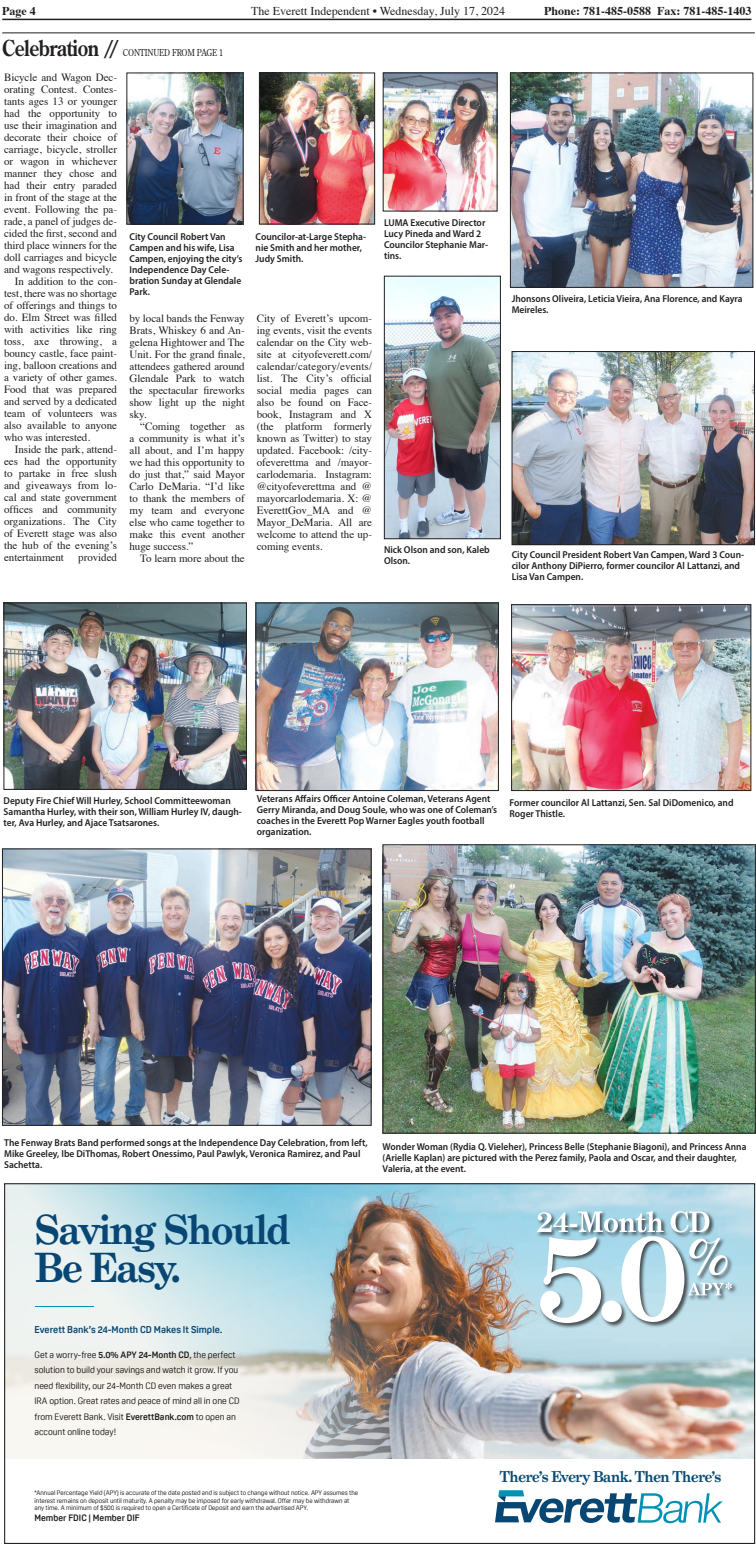
<style>
.page{position:relative;width:756px;height:1548px;background:#fff}
.page>*{position:absolute;margin:0;border:0;box-sizing:border-box;transform-origin:0 0}
.t1{font:700 40.5px/38.2px "Grad";letter-spacing:-.02em;color:#084774}
.jump_head{font:700 21.9px "Century Old Style Std";letter-spacing:-.02em;color:#231f20;scale:.84 1}
.t2{font:700 15.1px "Grad";letter-spacing:-.02em;color:#074a75}
.t3{font:12px "Times";color:#231f20}
.t4{font:700 12px "Times";color:#231f20}
.Body_Text{font:11px/12px "Times";letter-spacing:-.005em;color:#231f20;text-align:justify}
.Cutline{font:600 10px/11px "Myriad Pro";color:#231f20;scale:.95 1}
.t5{font:700 9.7px "Oscine";color:#084774}
.jump_head-2{font:9.5px "Century Old Style Std";letter-spacing:-.02em;color:#231f20;scale:.84 1}
.t6{font:9px/15.5px "Oscine";color:#231f20}
.t7{font:700 9px "Oscine";color:#231f20}
.t8{font:6.5px/7.7px "Oscine";color:#231f20}
.s1{font-weight:700}
</style>
<div class="page">
<hr style="left:2px;top:19px;width:749px;height:1px;background:#231f20">
<hr style="left:2px;top:32px;width:753px;height:1px;background:#231f20">
<img style="left:685px;top:1185px;width:68px;height:274px">
<img style="left:6px;top:1185px;width:679px;height:274px">
<svg style="left:495px;top:1490px;width:228px;height:33px"></svg>
<div style="left:539px;top:1235px;width:151px;height:94px;background:#231f20;opacity:.75"></div>
<div style="left:536px;top:1210px;width:179px;height:29px;background:#231f20;opacity:.75"></div>
<div style="left:687px;top:1282px;width:51px;height:19px;background:#231f20;opacity:.75"></div>
<div style="left:689px;top:1237px;width:45px;height:44px;background:#abdaea"></div>
<svg style="left:537px;top:1211px;width:195px;height:112px"></svg>
<hr style="left:35px;top:1306px;width:59px;height:1px;background:#0092b3">
<img style="left:514px;top:353px;width:239px;height:190px">
<div style="left:512px;top:351px;width:243px;height:194px;border:1px solid #231f20"></div>
<img style="left:258px;top:605px;width:239px;height:184px">
<div style="left:256px;top:603px;width:243px;height:188px;border:1px solid #231f20"></div>
<img style="left:129px;top:75px;width:113px;height:148px">
<div style="left:127px;top:73px;width:117px;height:152px;border:1px solid #231f20"></div>
<img style="left:4px;top:851px;width:366px;height:273px">
<div style="left:2px;top:849px;width:370px;height:277px;border:1px solid #231f20"></div>
<img style="left:385px;top:75px;width:110px;height:134px">
<img style="left:6px;top:605px;width:239px;height:183px">
<div style="left:4px;top:603px;width:243px;height:187px;border:1px solid #231f20"></div>
<img style="left:513px;top:606px;width:236px;height:183px">
<div style="left:511px;top:604px;width:240px;height:187px;border:1px solid #231f20"></div>
<img style="left:385px;top:846px;width:369px;height:286px">
<div style="left:383px;top:844px;width:373px;height:290px;border:1px solid #231f20"></div>
<img style="left:512px;top:75px;width:239px;height:211px">
<div style="left:510px;top:73px;width:243px;height:215px;border:1px solid #231f20"></div>
<img style="left:386px;top:278px;width:113px;height:259px">
<div style="left:384px;top:276px;width:117px;height:263px;border:1px solid #231f20"></div>
<img style="left:261px;top:75px;width:112px;height:147px">
<div style="left:259px;top:73px;width:116px;height:151px;border:1px solid #231f20"></div>
<p class="t4" style="left:2px;top:0;width:35px">Page 4</p>
<p class="t3" style="left:251px;top:0;width:255px">The Everett Independent • Wednesday, July 17, 2024</p>
<p class="t4" style="left:544px;top:0;width:209px">Phone: 781-485-0588 Fax: 781-485-1403</p>
<p class="jump_head" style="left:2px;top:33px;width:141px">Celebration //</p>
<p class="jump_head-2" style="left:123px;top:46px;width:121px">CONTINUED FROM PAGE 1</p>
<p class="Body_Text" style="left:4px;top:70px;width:114px">Bicycle and Wagon Dec&shy;orating Contest. Contes&shy;tants ages 13 or younger had the opportunity to use their imagination and decorate their choice of carriage, bicycle, stroller or wagon in whichever manner they chose and had their entry paraded in front of the stage at the event. Following the pa&shy;rade, a panel of judges de&shy;cided the first, second and third place winners for the doll carriages and bicycle and wagons respectively.</p>
<p class="Body_Text" style="left:4px;top:274px;width:114px;text-indent:11px">In addition to the con&shy;test, there was no shortage of offerings and things to do. Elm Street was filled with activities like ring toss, axe throwing, a bouncy castle, face paint&shy;ing, balloon creations and a variety of other games.<br>Food that was prepared and served by a dedicated team of volunteers was also available to anyone who was interested.</p>
<p class="Body_Text" style="left:4px;top:442px;width:114px;text-indent:11px">Inside the park, attend&shy;ees had the opportunity to partake in free slush and giveaways from lo&shy;cal and state government offices and community organizations. The City of Everett stage was also the hub of the evening’s entertainment</p>
<p class="Body_Text" style="left:78px;top:550px;width:40px">provided</p>
<p class="Cutline" style="left:130px;top:231px;width:120px">City Council Robert Van<br>Campen and his wife, Lisa<br>Campen, enjoying the city’s<br>Independence Day Cele&shy;bration Sunday at Glendale<br>Park.</p>
<p class="Cutline" style="left:256px;top:231px;width:118px">Councilor-at-Large Stepha&shy;nie Smith and her mother,<br>Judy Smith.</p>
<p class="Body_Text" style="left:130px;top:311px;width:117px">by local bands the Fenway Brats, Whiskey 6 and An&shy;gelena Hightower and The Unit. For the grand finale, attendees gathered around Glendale Park to watch the spectacular fireworks show light up the night sky.</p>
<p class="Body_Text" style="left:130px;top:419px;width:117px;text-indent:11px">“Coming together as a community is what it’s all about, and I’m happy we had this opportunity to do just that,” said Mayor Carlo DeMaria. “I’d like to thank the members of my team and everyone else who came together to make this event another huge success.”</p>
<p class="Body_Text" style="left:140px;top:551px;width:106px">To learn more about the</p>
<p class="Body_Text" style="left:257px;top:311px;width:117px">City of Everett’s upcom&shy;ing events, visit the events calendar on the City web&shy;site at cityofeverett.com/ calendar/category/events/ list. The City’s official social media pages can also be found on Face&shy;book, Instagram and X (the platform formerly known as Twitter) to stay updated. Facebook: /city&shy;ofeverettma and /mayor&shy;carlodemaria. Instagram: @cityofeverettma and @ mayorcarlodemaria. X: @ EverettGov_MA and @ Mayor_DeMaria. All are welcome to attend the up&shy;coming events.</p>
<p class="Cutline" style="left:384px;top:217px;width:111px">LUMA Executive Director<br>Lucy Pineda and Ward 2<br>Councilor Stephanie Mar&shy;tins.</p>
<p class="Cutline" style="left:512px;top:293px;width:245px">Jhonsons Oliveira, Leticia Vieira, Ana Florence, and Kayra<br>Meireles.</p>
<p class="Cutline" style="left:384px;top:543px;width:113px">Nick Olson and son, Kaleb<br>Olson.</p>
<p class="Cutline" style="left:512px;top:549px;width:246px">City Council President Robert Van Campen, Ward 3 Coun&shy;cilor Anthony DiPierro, former councilor Al Lattanzi, and<br>Lisa Van Campen.</p>
<p class="Cutline" style="left:257px;top:793px;width:254px">Veterans Affairs Officer Antoine Coleman, Veterans Agent Gerry Miranda, and Doug Soule, who was one of Coleman’s coaches in the Everett Pop Warner Eagles youth football organization.</p>
<p class="Cutline" style="left:4px;top:795px;width:252px">Deputy Fire Chief Will Hurley, School Committeewoman<br>Samantha Hurley, with their son, William Hurley IV, daugh&shy;ter, Ava Hurley, and Ajace Tsatsarones.</p>
<p class="Cutline" style="left:509px;top:797px;width:237px">Former councilor Al Lattanzi, Sen. Sal DiDomenico, and<br>Roger Thistle.</p>
<p class="Cutline" style="left:4px;top:1137px;width:384px">The Fenway Brats Band performed songs at the Independence Day Celebration, from left,<br>Mike Greeley, Ibe DiThomas, Robert Onessimo, Paul Pawlyk, Veronica Ramirez, and Paul<br>Sachetta.</p>
<p class="Cutline" style="left:383px;top:1141px;width:385px">Wonder Woman (Rydia Q. Vieleher), Princess Belle (Stephanie Biagoni), and Princess Anna (Arielle Kaplan) are pictured with the Perez family, Paola and Oscar, and their daughter,<br>Valeria, at the event.</p>
<p class="t1" style="left:35px;top:1211px;width:257px">Saving Should<br>Be Easy.</p>
<p class="t5" style="left:35px;top:1324px;width:190px">Everett Bank’s 24-Month CD Makes It Simple.</p>
<p class="t6" style="left:35px;top:1347px;width:206px">Get a worry-free <span class="s1">5.0% APY 24-Month CD</span>, the perfect solution to build your savings and watch it grow. If you need flexibility, our 24-Month CD even makes a great IRA option. Great rates and peace of mind all in one CD from Everett Bank. Visit <span class="s1">EverettBank.com</span> to open an account online today!</p>
<p class="t8" style="left:35px;top:1489px;width:325px">*Annual Percentage Yield (APY) is accurate of the date posted and is subject to change without notice. APY assumes the interest remains on deposit until maturity. A penalty may be imposed for early withdrawal. Offer may be withdrawn at any time. A minimum of $500 is required to open a Certificate of Deposit and earn the advertised APY.</p>
<p class="t7" style="left:35px;top:1513px;width:107px">Member FDIC | Member DIF</p>
<p class="t2" style="left:500px;top:1467px;width:223px">There’s Every Bank. Then There’s</p>
</div>
